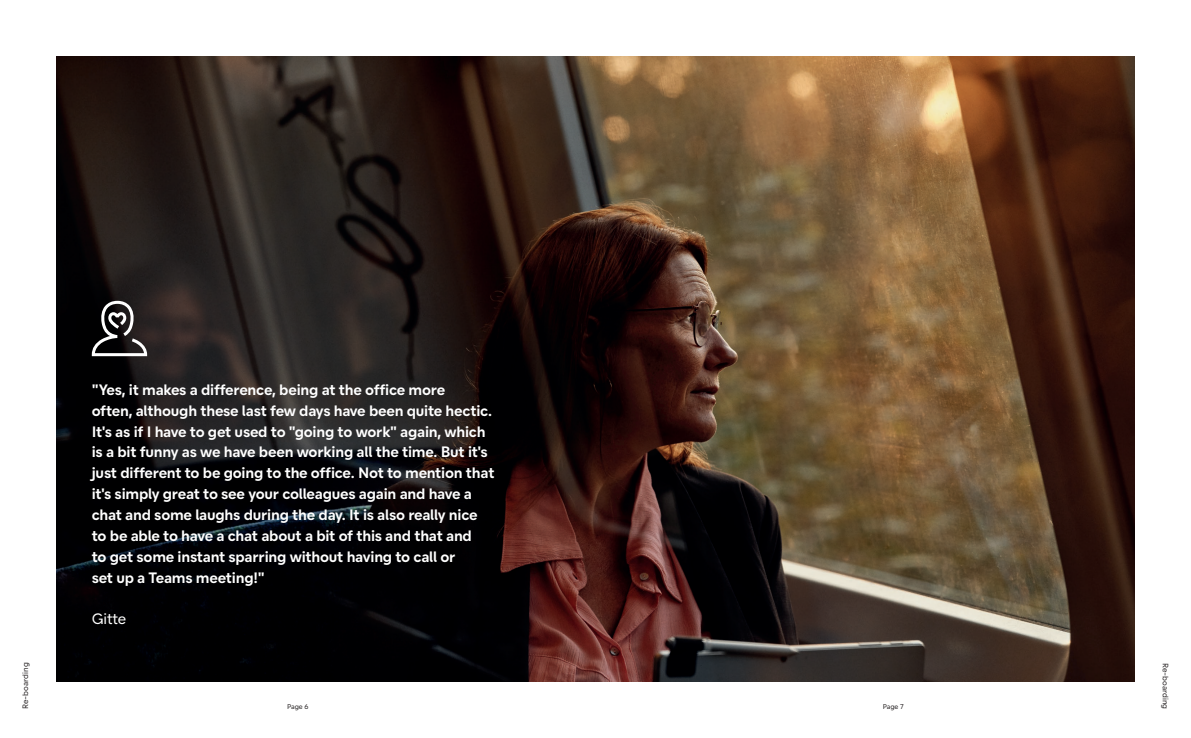
<style>
.page{position:relative;width:1191px;height:738px;background:#fff}
.page>*{position:absolute;margin:0;border:0;box-sizing:border-box;transform-origin:0 0}
.t1{font:700 15.3px/20.8px "Velliv";letter-spacing:-.015em;color:#fff}
.t2{font:15.3px "Velliv";letter-spacing:-.015em;color:#fff}
.t3{font:8px "Velliv";color:#231f20}
.t4{font:7px "Velliv";color:#231f20}
</style>
<div class="page">
<img style="left:57px;top:57px;width:1077px;height:623px">
<svg style="left:92px;top:300px;width:55px;height:56px"></svg>
<p class="t3" style="left:19px;top:708px;width:48px;rotate:-90deg">Re-boarding</p>
<p class="t1" style="left:92px;top:378px;width:404px">"Yes, it makes a difference, being at the office more<br>often, although these last few days have been quite hectic.<br>It's as if I have to get used to "going to work" again, which is a bit funny as we have been working all the time. But it's just different to be going to the office. Not to mention that it's simply great to see your colleagues again and have a chat and some laughs during the day. It is also really nice to be able to have a chat about a bit of this and that and<br>to get some instant sparring without having to call or<br>set up a Teams meeting!"</p>
<p class="t2" style="left:92px;top:606px;width:36px">Gitte</p>
<p class="t4" style="left:287px;top:700px;width:23px">Page 6</p>
<p class="t4" style="left:882px;top:700px;width:23px">Page 7</p>
<p class="t3" style="left:1171px;top:662px;width:48px;rotate:90deg">Re-boarding</p>
</div>
